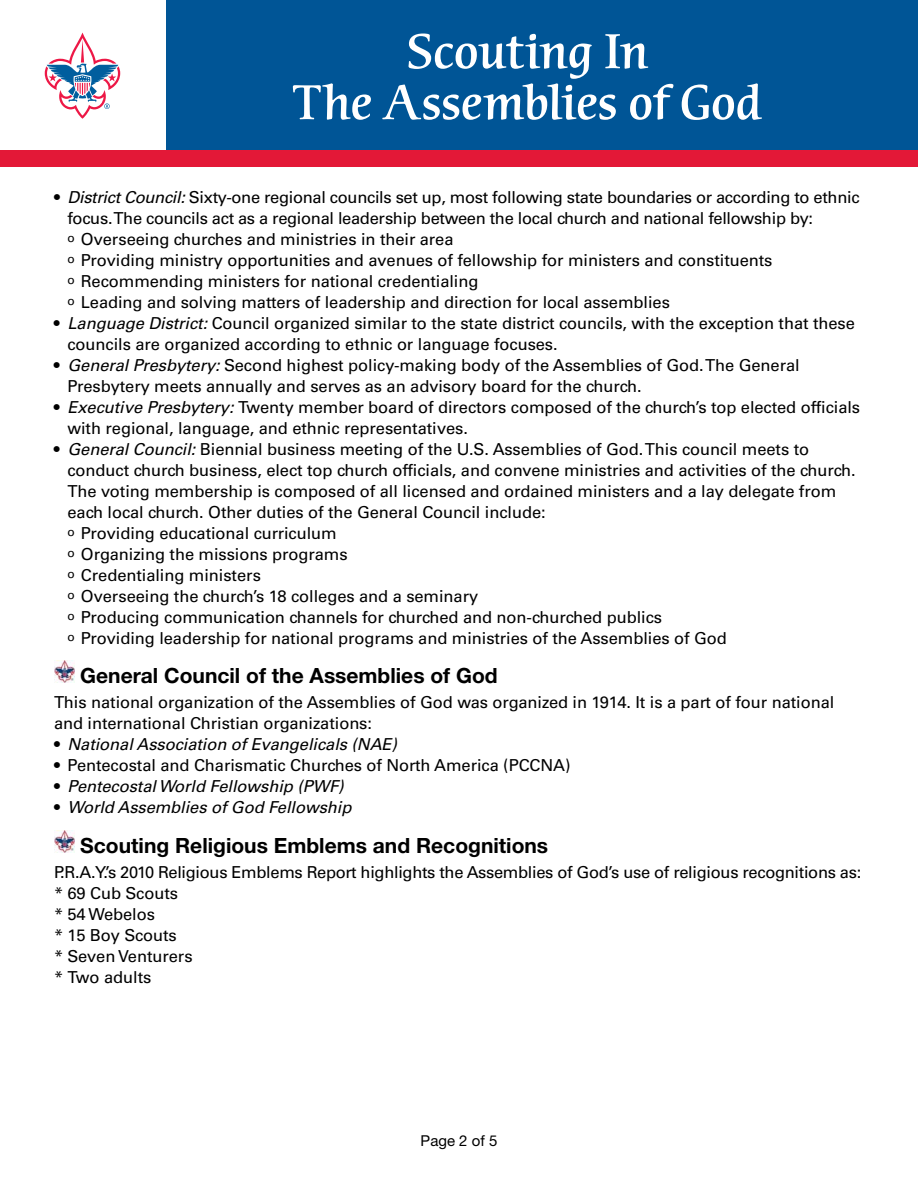
<style>
.page{position:relative;width:918px;height:1188px;background:#fff}
.page>*{position:absolute;margin:0;border:0;box-sizing:border-box;transform-origin:0 0}
.t1{font:51px/51px "Cerigo Md ITC";letter-spacing:-.005em;color:#fff;text-align:center}
.t2{font:700 21px "Helvetica Neue";color:#000}
.t3{font:16.5px/21px "Univers";letter-spacing:-.005em;color:#000}
.t4{font:italic 16.5px "Univers";letter-spacing:-.005em;color:#000}
.t5{font:15px "Helvetica Neue";color:#000}
.s1{font-style:italic}
.s2{font-style:normal}
</style>
<div class="page">
<div style="left:166px;top:0;width:752px;height:162px;background:#005596"></div>
<div style="left:0;top:150px;width:918px;height:16px;background:#e31837"></div>
<img style="left:54px;top:661px;width:20px;height:22px">
<img style="left:54px;top:830px;width:20px;height:23px">
<svg style="left:45px;top:33px;width:75px;height:86px"></svg>
<h1 class="t1" style="left:293px;top:27px;width:471px">Scouting In<br>The Assemblies of God</h1>
<p class="t3" style="left:67px;top:186px;width:794px;text-indent:-13px">• <span class="s1">District Council:</span> Sixty-one regional councils set up, most following state boundaries or according to ethnic focus.The councils act as a regional leadership between the local church and national fellowship by:<br><sup>o</sup> Overseeing churches and ministries in their area<br><sup>o</sup> Providing ministry opportunities and avenues of fellowship for ministers and constituents<br><sup>o</sup> Recommending ministers for national credentialing<br><sup>o</sup> Leading and solving matters of leadership and direction for local assemblies</p>
<p class="t3" style="left:67px;top:312px;width:789px;text-indent:-13px">• <span class="s1">Language District:</span> Council organized similar to the state district councils, with the exception that these councils are organized according to ethnic or language focuses.</p>
<p class="t3" style="left:68px;top:354px;width:734px;text-indent:-14px">• <span class="s1">General Presbytery:</span> Second highest policy-making body of the Assemblies of God.The General<br>Presbytery meets annually and serves as an advisory board for the church.</p>
<p class="t3" style="left:67px;top:396px;width:794px;text-indent:-13px">• <span class="s1">Executive Presbytery:</span> Twenty member board of directors composed of the church’s top elected officials with regional, language, and ethnic representatives.</p>
<p class="t3" style="left:67px;top:438px;width:790px;text-indent:-13px">• <span class="s1">General Council:</span> Biennial business meeting of the U.S. Assemblies of God.This council meets to conduct church business, elect top church officials, and convene ministries and activities of the church.<br>The voting membership is composed of all licensed and ordained ministers and a lay delegate from each local church. Other duties of the General Council include:<br><sup>o</sup> Providing educational curriculum<br><sup>o</sup> Organizing the missions programs<br><sup>o</sup> Credentialing ministers<br><sup>o</sup> Overseeing the church’s 18 colleges and a seminary<br><sup>o</sup> Producing communication channels for churched and non-churched publics<br><sup>o</sup> Providing leadership for national programs and ministries of the Assemblies of God</p>
<p class="t2" style="left:80px;top:662px;width:419px">General Council of the Assemblies of God</p>
<p class="t3" style="left:54px;top:692px;width:782px">This national organization of the Assemblies of God was organized in 1914. It is a part of four national and international Christian organizations:</p>
<p class="t4" style="left:54px;top:735px;width:345px"><span class="s2">•</span> National Association of Evangelicals (NAE)</p>
<p class="t3" style="left:54px;top:755px;width:518px">• Pentecostal and Charismatic Churches of North America (PCCNA)</p>
<p class="t4" style="left:54px;top:777px;width:291px"><span class="s2">•</span> Pentecostal World Fellowship (PWF)</p>
<p class="t4" style="left:54px;top:798px;width:299px"><span class="s2">•</span> World Assemblies of God Fellowship</p>
<p class="t2" style="left:80px;top:832px;width:470px">Scouting Religious Emblems and Recognitions</p>
<p class="t3" style="left:54px;top:862px;width:809px">P.R.A.Y.’s 2010 Religious Emblems Report highlights the Assemblies of God’s use of religious recognitions as: * 69 Cub Scouts<br>* 54 Webelos<br>* 15 Boy Scouts<br>* Seven Venturers<br>* Two adults</p>
<p class="t5" style="left:421px;top:1132px;width:78px">Page 2 of 5</p>
</div>
